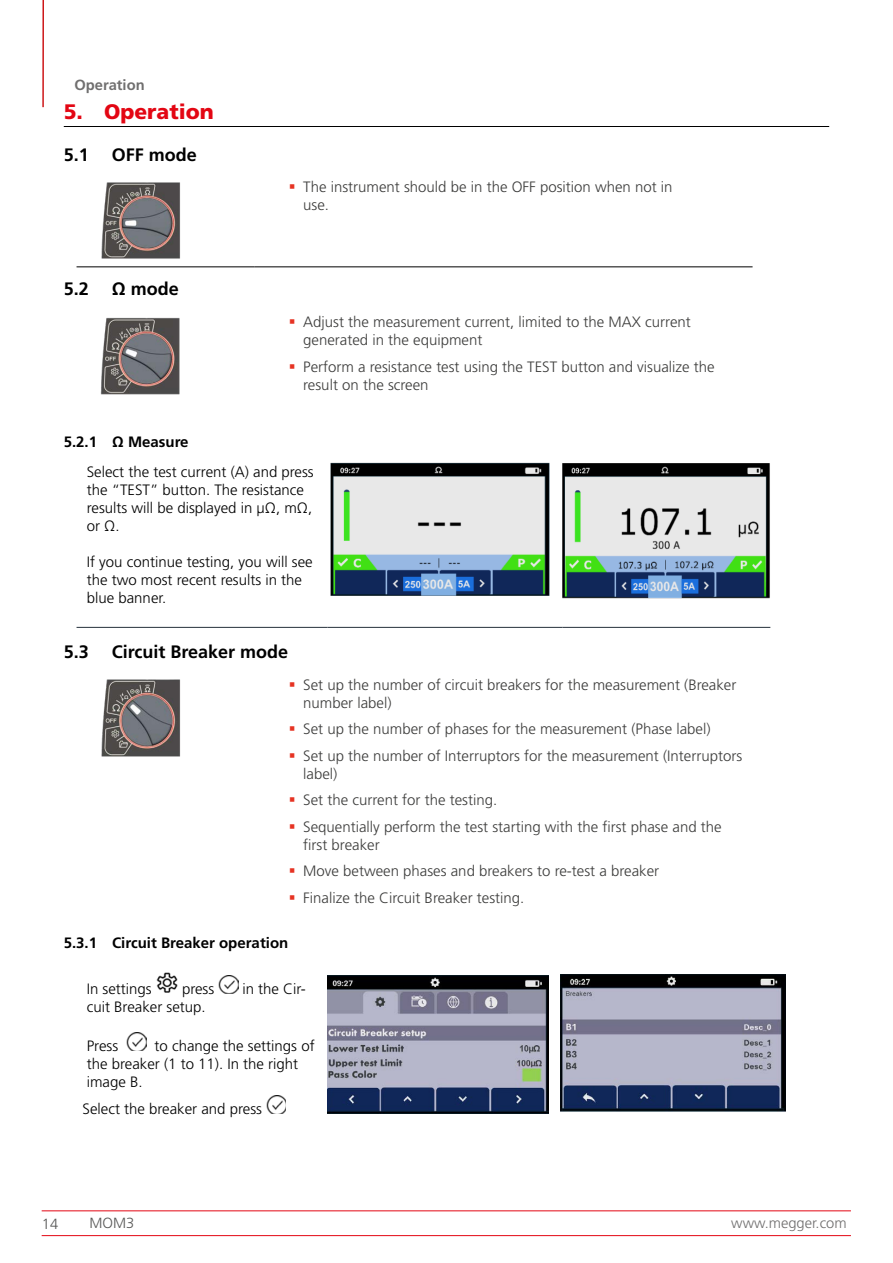
<style>
.page{position:relative;width:893px;height:1263px;background:#fff}
.page>*{position:absolute;margin:0;border:0;box-sizing:border-box;transform-origin:0 0}
.t1{font:900 21px "Frutiger LT Pro";color:#e30613}
.t2{font:700 18px "Frutiger LT Pro";color:#000}
.t3{font:300 15px/26.5px "Frutiger LT Pro";color:#3c3c3b}
.t4{font:300 15px/18px "Frutiger LT Pro";color:#000}
.t5{font:700 15px "Frutiger LT Pro";color:#000}
.t6{font:300 14.7px "Frutiger LT Pro";color:#706f6f}
.t7{font:700 14.7px "Frutiger LT Pro";color:#706f6f}
.t8{font:300 14.7px "Frutiger LT Pro";color:#575756}
</style>
<div class="page">
<hr style="left:42px;top:1210px;width:809px;height:1px;background:#e30613">
<hr style="left:42px;top:1235px;width:809px;height:1px;background:#e30613">
<hr style="left:42px;top:0;width:2px;height:107px;background:#cd1719">
<hr style="left:64px;top:126px;width:765px;height:1px;background:#000">
<hr style="left:77px;top:267px;width:178px;height:1px;background:#000">
<hr style="left:255px;top:267px;width:498px;height:1px;background:#000">
<img style="left:101px;top:182px;width:79px;height:77px">
<img style="left:100px;top:317px;width:80px;height:78px">
<hr style="left:77px;top:627px;width:250px;height:1px;background:#25303b">
<hr style="left:327px;top:627px;width:235px;height:1px;background:#25303b">
<hr style="left:562px;top:627px;width:208px;height:1px;background:#25303b">
<img style="left:330px;top:462px;width:220px;height:134px">
<img style="left:562px;top:463px;width:208px;height:136px">
<img style="left:101px;top:679px;width:80px;height:78px">
<img style="left:156px;top:972px;width:22px;height:21px">
<img style="left:218px;top:975px;width:20px;height:19px">
<img style="left:127px;top:1033px;width:19px;height:18px">
<img style="left:266px;top:1096px;width:20px;height:18px">
<img style="left:327px;top:975px;width:222px;height:138px">
<img style="left:560px;top:975px;width:225px;height:137px">
<p class="t7" style="left:74px;top:76px;width:72px">Operation</p>
<h1 class="t1" style="left:64px;top:99px;width:152px">5. Operation</h1>
<p class="t2" style="left:64px;top:144px;width:27px">5.1</p>
<p class="t2" style="left:112px;top:144px;width:87px">OFF mode</p>
<p class="t2" style="left:64px;top:278px;width:27px">5.2</p>
<p class="t2" style="left:112px;top:278px;width:69px">Ω mode</p>
<p class="t3" style="left:303px;top:178px;width:371px;line-height:18px">The instrument should be in the OFF position when not in use.</p>
<p class="t3" style="left:303px;top:313px;width:389px;line-height:18px">Adjust the measurement current, limited to the MAX current generated in the equipment</p>
<p class="t3" style="left:303px;top:358px;width:413px;line-height:18px">Perform a resistance test using the TEST button and visualize the result on the screen</p>
<p class="t5" style="left:64px;top:433px;width:126px">5.2.1 Ω Measure</p>
<p class="t4" style="left:87px;top:463px;width:228px">Select the test current (A) and press the “TEST” button. The resistance results will be displayed in µΩ, mΩ, or Ω.</p>
<p class="t4" style="left:87px;top:553px;width:227px">If you continue testing, you will see the two most recent results in the blue banner.</p>
<p class="t2" style="left:64px;top:641px;width:27px">5.3</p>
<p class="t2" style="left:112px;top:641px;width:178px">Circuit Breaker mode</p>
<p class="t3" style="left:303px;top:675px;width:435px;line-height:18px">Set up the number of circuit breakers for the measurement (Breaker number label)</p>
<p class="t3" style="left:303px;top:716px;width:440px">Set up the number of phases for the measurement (Phase label)<br>Set up the number of Interruptors for the measurement (Interruptors</p>
<p class="t3" style="left:303px;top:760px;width:420px">label)<br>Set the current for the testing.<br>Sequentially perform the test starting with the first phase and the</p>
<p class="t3" style="left:303px;top:831px;width:357px">first breaker<br>Move between phases and breakers to re-test a breaker<br>Finalize the Circuit Breaker testing.</p>
<p class="t5" style="left:64px;top:934px;width:226px">5.3.1 Circuit Breaker operation</p>
<p class="t4" style="left:87px;top:979px;width:67px">In settings</p>
<p class="t4" style="left:182px;top:979px;width:34px">press</p>
<p class="t4" style="left:242px;top:979px;width:65px">in the Cir-</p>
<p class="t4" style="left:87px;top:997px;width:120px">cuit Breaker setup.</p>
<p class="t4" style="left:87px;top:1037px;width:33px">Press</p>
<p class="t4" style="left:87px;top:1037px;width:229px;text-indent:68px">to change the settings of the breaker (1 to 11). In the right image B.</p>
<p class="t4" style="left:83px;top:1100px;width:181px">Select the breaker and press</p>
<p class="t8" style="left:42px;top:1216px;width:18px">14</p>
<p class="t8" style="left:89px;top:1214px;width:46px">MOM3</p>
<p class="t6" style="left:731px;top:1214px;width:117px">www.megger.com</p>
</div>
